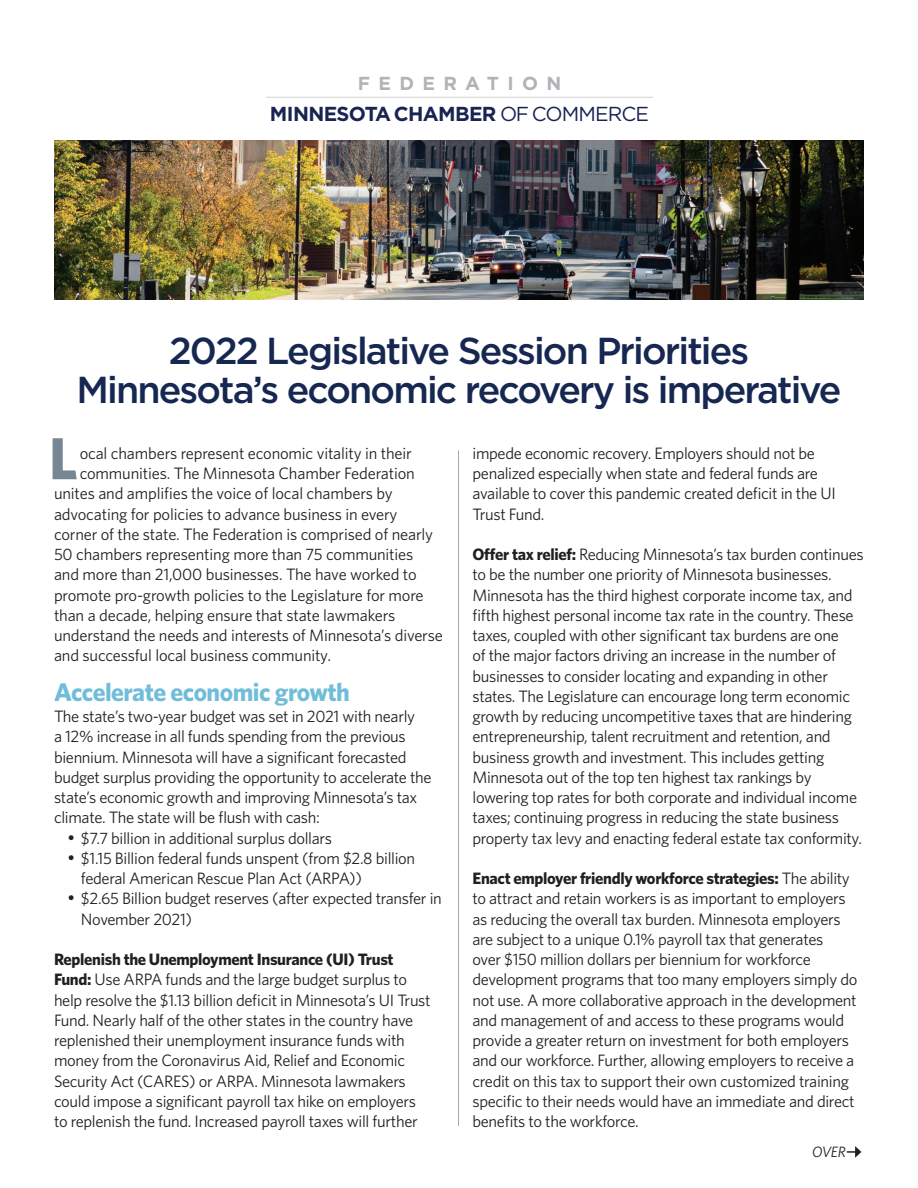
<style>
.page{position:relative;width:918px;height:1188px;background:#fff}
.page>*{position:absolute;margin:0;border:0;box-sizing:border-box;transform-origin:0 0}
.t1{font:700 59.4px "Whitney";color:#768693}
.t2{font:500 37.5px/39px "Gotham";letter-spacing:-.05em;color:#162751;text-align:center}
.t3{font:700 25.5px "Whitney";letter-spacing:-.02em;color:#70bdda}
.t4{font:700 20.25px "Gotham";letter-spacing:-.03em;color:#1a2452}
.t5{font:700 18.75px "Gotham";letter-spacing:.445em;color:#b2b3b7}
.t6{font:16.5px/20.2px "Whitney";letter-spacing:-.02em;color:#231f20}
.t7{font:italic 15px "Whitney";color:#231f20}
.s1{font-weight:400}
.s2{font-weight:700}
</style>
<div class="page">
<hr style="left:458px;top:450px;width:1px;height:676px;background:#a8a9ad">
<svg style="left:847px;top:1146px;width:14px;height:12px"></svg>
<img style="left:54px;top:140px;width:810px;height:159px">
<hr style="left:266px;top:97px;width:387px;height:1px;background:#d1d2d4">
<p class="t5" style="left:358px;top:71px;width:205px">FEDERATION</p>
<p class="t4" style="left:270px;top:100px;width:381px">MINNESOTA CHAMBER <span class="s1">OF COMMERCE</span></p>
<h2 class="t2" style="left:77px;top:330px;width:766px">2022 Legislative Session Priorities<br>Minnesota’s economic recovery is imperative</h2>
<h1 class="t1" style="left:49px;top:419px;width:30px">L</h1>
<p class="t6" style="left:80px;top:443px;width:334px">ocal chambers represent economic vitality in their</p>
<p class="t6" style="left:80px;top:463px;width:337px">communities. The Minnesota Chamber Federation</p>
<p class="t6" style="left:54px;top:483px;width:340px">unites and amplifies the voice of local chambers by</p>
<p class="t6" style="left:54px;top:503px;width:345px">advocating for policies to advance business in every</p>
<p class="t6" style="left:54px;top:524px;width:381px">corner of the state. The Federation is comprised of nearly</p>
<p class="t6" style="left:54px;top:544px;width:361px">50 chambers representing more than 75 communities</p>
<p class="t6" style="left:54px;top:564px;width:364px">and more than 21,000 businesses. The have worked to</p>
<p class="t6" style="left:54px;top:584px;width:371px">promote pro-growth policies to the Legislature for more</p>
<p class="t6" style="left:54px;top:605px;width:343px">than a decade, helping ensure that state lawmakers</p>
<p class="t6" style="left:54px;top:625px;width:390px">understand the needs and interests of Minnesota’s diverse</p>
<p class="t6" style="left:54px;top:645px;width:279px">and successful local business community.</p>
<h3 class="t3" style="left:54px;top:675px;width:297px">Accelerate economic growth</h3>
<p class="t6" style="left:54px;top:706px;width:379px">The state’s two-year budget was set in 2021 with nearly<br>a 12% increase in all funds spending from the previous biennium. Minnesota will have a significant forecasted budget surplus providing the opportunity to accelerate the state’s economic growth and improving Minnesota’s tax climate. The state will be flush with cash:</p>
<p class="t6" style="left:67px;top:827px;width:266px">• $7.7 billion in additional surplus dollars</p>
<p class="t6" style="left:81px;top:848px;width:336px;text-indent:-13px">• $1.15 Billion federal funds unspent (from $2.8 billion federal American Rescue Plan Act (ARPA))</p>
<p class="t6" style="left:81px;top:888px;width:362px;text-indent:-13px">• $2.65 Billion budget reserves (after expected transfer in<br>November 2021)</p>
<p class="t6" style="left:54px;top:949px;width:378px"><span class="s2">Replenish the Unemployment Insurance (UI) Trust Fund:</span> Use ARPA funds and the large budget surplus to help resolve the $1.13 billion deficit in Minnesota’s UI Trust Fund. Nearly half of the other states in the country have replenished their unemployment insurance funds with money from the Coronavirus Aid, Relief and Economic Security Act (CARES) or ARPA. Minnesota lawmakers could impose a significant payroll tax hike on employers to replenish the fund. Increased payroll taxes will further</p>
<p class="t6" style="left:473px;top:443px;width:365px">impede economic recovery. Employers should not be penalized especially when state and federal funds are available to cover this pandemic created deficit in the UI Trust Fund.</p>
<p class="t6" style="left:473px;top:544px;width:393px"><span class="s2">Offer tax relief:</span> Reducing Minnesota’s tax burden continues to be the number one priority of Minnesota businesses.<br>Minnesota has the third highest corporate income tax, and fifth highest personal income tax rate in the country. These taxes, coupled with other significant tax burdens are one<br>of the major factors driving an increase in the number of businesses to consider locating and expanding in other states. The Legislature can encourage long term economic growth by reducing uncompetitive taxes that are hindering entrepreneurship, talent recruitment and retention, and business growth and investment. This includes getting Minnesota out of the top ten highest tax rankings by lowering top rates for both corporate and individual income taxes; continuing progress in reducing the state business property tax levy and enacting federal estate tax conformity.</p>
<p class="t6" style="left:473px;top:868px;width:386px"><span class="s2">Enact employer friendly workforce strategies:</span> The ability to attract and retain workers is as important to employers as reducing the overall tax burden. Minnesota employers are subject to a unique 0.1% payroll tax that generates<br>over $150 million dollars per biennium for workforce development programs that too many employers simply do not use. A more collaborative approach in the development and management of and access to these programs would provide a greater return on investment for both employers and our workforce. Further, allowing employers to receive a credit on this tax to support their own customized training specific to their needs would have an immediate and direct benefits to the workforce.</p>
<p class="t7" style="left:812px;top:1142px;width:35px">OVER</p>
</div>
